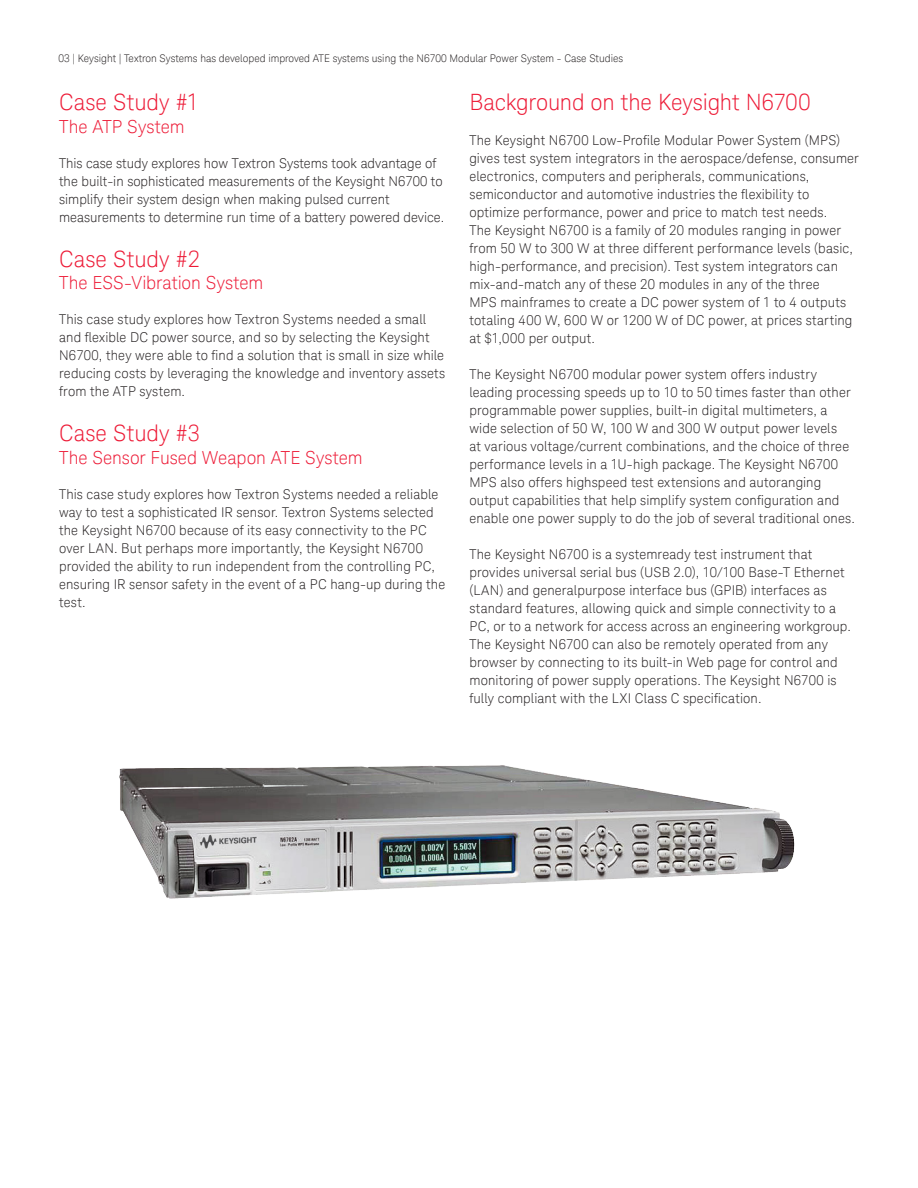
<style>
.page{position:relative;width:918px;height:1188px;background:#fff}
.page>*{position:absolute;margin:0;border:0;box-sizing:border-box;transform-origin:0 0}
.K_Heading_1{font:300 22.5px "Keysight Sans";color:#ed1a36}
.K_Heading_1-2{font:300 18px "Keysight Sans";color:#ed1a36}
.K_Body_Text{font:300 13.5px/18px "Keysight Sans";letter-spacing:.01em;color:#231f20}
.t1{font:300 10.5px "Keysight Sans";color:#231f20}
</style>
<div class="page">
<img style="left:119px;top:765px;width:676px;height:134px">
<p class="t1" style="left:59px;top:52px;width:566px">03 | Keysight | Textron Systems has developed improved ATE systems using the N6700 Modular Power System - Case Studies</p>
<p class="K_Heading_1" style="left:59px;top:89px;width:141px">Case Study #1</p>
<p class="K_Heading_1-2" style="left:59px;top:116px;width:127px">The ATP System</p>
<p class="K_Body_Text" style="left:59px;top:154px;width:387px">This case study explores how Textron Systems took advantage of the built-in sophisticated measurements of the Keysight N6700 to simplify their system design when making pulsed current measurements to determine run time of a battery powered device.</p>
<p class="K_Heading_1" style="left:59px;top:245px;width:142px">Case Study #2</p>
<p class="K_Heading_1-2" style="left:59px;top:272px;width:206px">The ESS-Vibration System</p>
<p class="K_Body_Text" style="left:59px;top:310px;width:388px">This case study explores how Textron Systems needed a small and flexible DC power source, and so by selecting the Keysight N6700, they were able to find a solution that is small in size while reducing costs by leveraging the knowledge and inventory assets from the ATP system.</p>
<p class="K_Heading_1" style="left:59px;top:420px;width:142px">Case Study #3</p>
<p class="K_Heading_1-2" style="left:59px;top:447px;width:305px">The Sensor Fused Weapon ATE System</p>
<p class="K_Body_Text" style="left:59px;top:485px;width:388px">This case study explores how Textron Systems needed a reliable way to test a sophisticated IR sensor. Textron Systems selected the Keysight N6700 because of its easy connectivity to the PC over LAN. But perhaps more importantly, the Keysight N6700 provided the ability to run independent from the controlling PC, ensuring IR sensor safety in the event of a PC hang-up during the test.</p>
<p class="K_Heading_1" style="left:469px;top:89px;width:343px">Background on the Keysight N6700</p>
<p class="K_Body_Text" style="left:469px;top:131px;width:391px">The Keysight N6700 Low-Profile Modular Power System (MPS) gives test system integrators in the aerospace/defense, consumer electronics, computers and peripherals, communications, semiconductor and automotive industries the flexibility to optimize performance, power and price to match test needs.<br>The Keysight N6700 is a family of 20 modules ranging in power from 50 W to 300 W at three different performance levels (basic, high-performance, and precision). Test system integrators can mix-and-match any of these 20 modules in any of the three<br>MPS mainframes to create a DC power system of 1 to 4 outputs totaling 400 W, 600 W or 1200 W of DC power, at prices starting at $1,000 per output.</p>
<p class="K_Body_Text" style="left:469px;top:365px;width:387px">The Keysight N6700 modular power system offers industry leading processing speeds up to 10 to 50 times faster than other programmable power supplies, built-in digital multimeters, a wide selection of 50 W, 100 W and 300 W output power levels<br>at various voltage/current combinations, and the choice of three performance levels in a 1U-high package. The Keysight N6700<br>MPS also offers highspeed test extensions and autoranging output capabilities that help simplify system configuration and enable one power supply to do the job of several traditional ones.</p>
<p class="K_Body_Text" style="left:469px;top:545px;width:383px">The Keysight N6700 is a systemready test instrument that provides universal serial bus (USB 2.0), 10/100 Base-T Ethernet (LAN) and generalpurpose interface bus (GPIB) interfaces as standard features, allowing quick and simple connectivity to a PC, or to a network for access across an engineering workgroup.<br>The Keysight N6700 can also be remotely operated from any browser by connecting to its built-in Web page for control and monitoring of power supply operations. The Keysight N6700 is fully compliant with the LXI Class C specification.</p>
</div>
